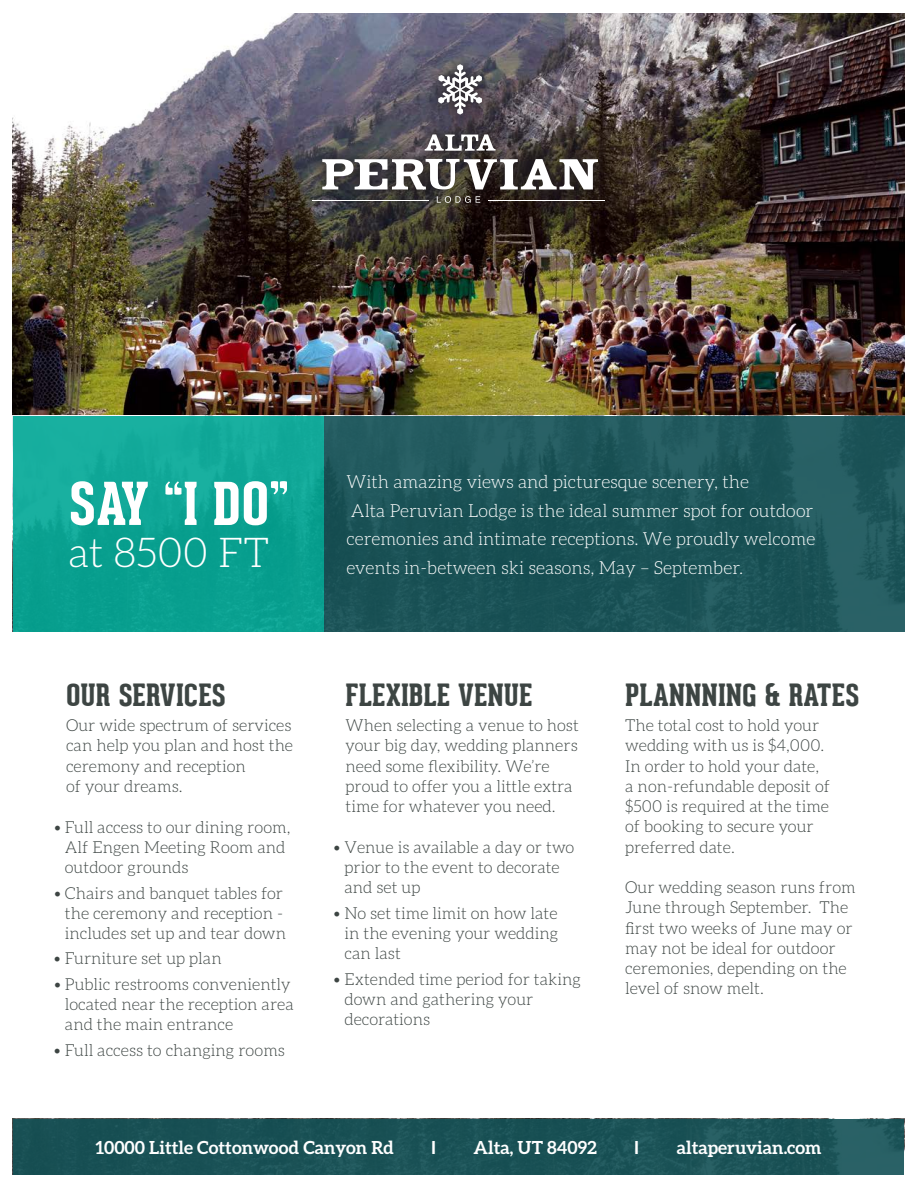
<style>
.page{position:relative;width:918px;height:1188px;background:#fff}
.page>*{position:absolute;margin:0;border:0;box-sizing:border-box;transform-origin:0 0}
.t1{font:800 57.75px "Geared Slab";color:#fff}
.t2{font:300 41.25px "Aleo";color:#fff}
.t3{font:800 30px "Geared Slab";color:#3d4543}
.t4{font:300 18px/28.5px "Aleo";color:#fff}
.t5{font:700 18px "Aleo";color:#fff}
.t6{font:700 18px "Trade Gothic LT Std";color:#fff}
.t7{font:300 16.5px/20.2px "Aleo";color:#3d4543}
</style>
<div class="page">
<img style="left:13px;top:14px;width:891px;height:618px">
<div style="left:299px;top:49px;width:319px;height:170px;background:#231f20;opacity:.75"></div>
<div style="left:303px;top:54px;width:311px;height:160px;background:#231f20;opacity:.75"></div>
<svg style="left:425px;top:134px;width:71px;height:17px"></svg>
<svg style="left:438px;top:64px;width:44px;height:51px"></svg>
<svg style="left:437px;top:196px;width:43px;height:7px"></svg>
<svg style="left:322px;top:159px;width:276px;height:30px"></svg>
<hr style="left:488px;top:200px;width:117px;height:1px;background:#fff">
<hr style="left:312px;top:200px;width:116px;height:1px;background:#fff">
<div style="left:324px;top:416px;width:580px;height:216px;background:linear-gradient(to right,#1c5357,#20585c)"></div>
<div style="left:14px;top:416px;width:310px;height:216px;background:linear-gradient(to right,#10a797,#0ca393)"></div>
<div style="left:14px;top:1119px;width:890px;height:55px;background:linear-gradient(to right,#174f53,#20575c)"></div>
<p class="t1" style="left:68px;top:471px;width:222px">SAY “I DO”</p>
<p class="t2" style="left:68px;top:530px;width:202px">at 8500 FT</p>
<p class="t4" style="left:346px;top:468px;width:470px">With amazing views and picturesque scenery, the<br>Alta Peruvian Lodge is the ideal summer spot for outdoor ceremonies and intimate receptions. We proudly welcome events in-between ski seasons, May – September.</p>
<p class="t3" style="left:66px;top:678px;width:162px">OUR SERVICES</p>
<p class="t7" style="left:66px;top:715px;width:229px">Our wide spectrum of services can help you plan and host the ceremony and reception<br>of your dreams.</p>
<p class="t7" style="left:65px;top:817px;width:227px;text-indent:-11px">• Full access to our dining room,<br>Alf Engen Meeting Room and outdoor grounds</p>
<p class="t7" style="left:65px;top:883px;width:223px;text-indent:-11px">• Chairs and banquet tables for the ceremony and reception - includes set up and tear down</p>
<p class="t7" style="left:54px;top:949px;width:169px">• Furniture set up plan</p>
<p class="t7" style="left:65px;top:974px;width:230px;text-indent:-11px">• Public restrooms conveniently located near the reception area and the main entrance</p>
<p class="t7" style="left:54px;top:1040px;width:232px">• Full access to changing rooms</p>
<p class="t3" style="left:346px;top:678px;width:189px">FLEXIBLE VENUE</p>
<p class="t7" style="left:346px;top:715px;width:235px">When selecting a venue to host your big day, wedding planners need some flexibility. We’re proud to offer you a little extra time for whatever you need.</p>
<p class="t7" style="left:344px;top:837px;width:231px;text-indent:-11px">• Venue is available a day or two prior to the event to decorate and set up</p>
<p class="t7" style="left:344px;top:903px;width:215px;text-align:justify;text-indent:-11px">• No set time limit on how late in the evening your wedding can last</p>
<p class="t7" style="left:344px;top:969px;width:238px;text-indent:-11px">• Extended time period for taking down and gathering your decorations</p>
<p class="t3" style="left:625px;top:678px;width:236px">PLANNNING &amp; RATES</p>
<p class="t7" style="left:625px;top:715px;width:196px">The total cost to hold your</p>
<p class="t7" style="left:625px;top:736px;width:201px">wedding with us is $4,000.</p>
<p class="t7" style="left:625px;top:756px;width:196px">In order to hold your date,</p>
<p class="t7" style="left:625px;top:776px;width:206px">a non-refundable deposit of $500 is required at the time of booking to secure your preferred date.</p>
<p class="t7" style="left:625px;top:877px;width:232px">Our wedding season runs from<br>June through September. The first two weeks of June may or may not be ideal for outdoor ceremonies, depending on the level of snow melt.</p>
<p class="t5" style="left:95px;top:1137px;width:300px">10000 Little Cottonwood Canyon Rd</p>
<p class="t6" style="left:431px;top:1136px;width:7px">I</p>
<p class="t5" style="left:474px;top:1137px;width:125px">Alta, UT 84092</p>
<p class="t6" style="left:634px;top:1136px;width:7px">I</p>
<p class="t5" style="left:677px;top:1137px;width:146px">altaperuvian.com</p>
</div>
